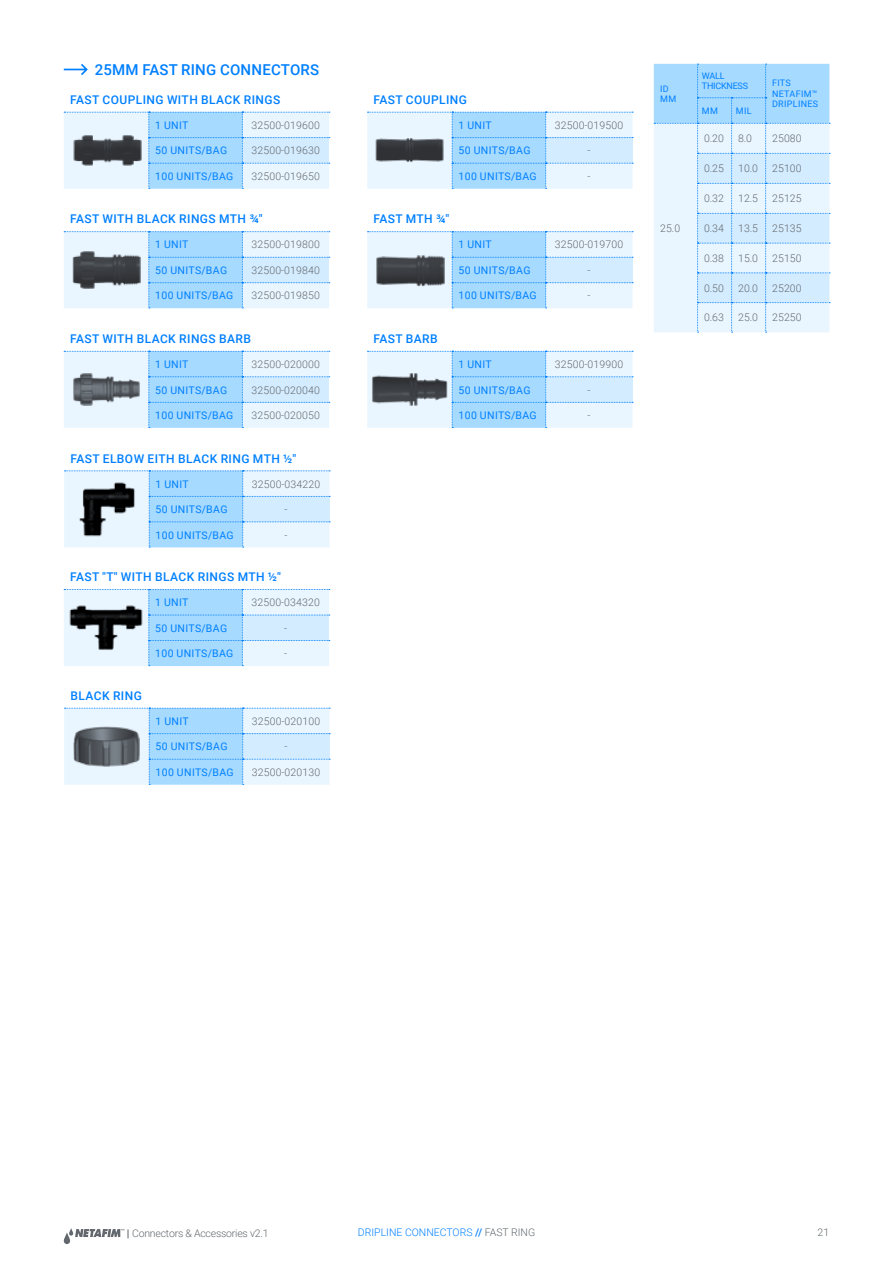
<style>
.page{position:relative;width:893px;height:1263px;background:#fff}
.page>*{position:absolute;margin:0;border:0;box-sizing:border-box;transform-origin:0 0}
.headline_regualr{font:500 15px "Roboto";letter-spacing:.015em;color:#0080ff}
.table_product_name{font:500 12px "Roboto";letter-spacing:.035em;color:#0080ff}
.table_cell_small{font:300 10.5px "Roboto";letter-spacing:.015em;color:#62686d}
.table_header{font:10.5px "Roboto";letter-spacing:.035em;color:#0080ff}
.t1{font:300 10.5px "Roboto";color:#0080ff}
.table_cell_small-2{font:300 10.5px "Roboto";letter-spacing:-.02em;color:#62686d}
.table_header_small{font:9px/10.5px "Roboto";letter-spacing:.035em;color:#0080ff}
.table_header_small-2{font:9px/10.5px "Roboto";letter-spacing:-.025em;color:#0080ff}
.s1{font-weight:900}
.s2{font-weight:500}
.s3{color:#62686d}
</style>
<div class="page">
<svg style="left:64px;top:1228px;width:60px;height:16px"></svg>
<svg style="left:64px;top:64px;width:24px;height:11px"></svg>
<svg style="left:654px;top:64px;width:176px;height:269px;background:#cde9ff"></svg>
<svg style="left:64px;top:112px;width:266px;height:77px;background:#c8e7ff"></svg>
<img style="left:69px;top:134px;width:74px;height:33px">
<svg style="left:64px;top:351px;width:266px;height:77px;background:#c8e7ff"></svg>
<img style="left:70px;top:372px;width:72px;height:35px">
<svg style="left:64px;top:231px;width:266px;height:77px;background:#c7e6ff"></svg>
<img style="left:70px;top:249px;width:72px;height:42px">
<svg style="left:64px;top:589px;width:266px;height:77px;background:#c3e5ff"></svg>
<img style="left:66px;top:595px;width:80px;height:66px">
<svg style="left:64px;top:708px;width:266px;height:77px;background:#c7e7ff"></svg>
<img style="left:71px;top:725px;width:71px;height:43px">
<svg style="left:367px;top:351px;width:266px;height:77px;background:#c8e7ff"></svg>
<img style="left:370px;top:372px;width:80px;height:35px">
<svg style="left:367px;top:231px;width:266px;height:77px;background:#c8e7ff"></svg>
<img style="left:373px;top:252px;width:73px;height:36px">
<svg style="left:64px;top:470px;width:266px;height:78px;background:#c2e4ff"></svg>
<img style="left:67px;top:478px;width:80px;height:62px">
<svg style="left:367px;top:112px;width:266px;height:77px;background:#cae8ff"></svg>
<img style="left:374px;top:137px;width:72px;height:27px">
<p class="headline_regualr" style="left:95px;top:59px;width:226px">25MM FAST RING CONNECTORS</p>
<p class="table_product_name" style="left:70px;top:91px;width:212px">FAST COUPLING WITH BLACK RINGS</p>
<p class="table_header" style="left:155px;top:118px;width:35px">1 UNIT</p>
<p class="table_cell_small" style="left:252px;top:118px;width:70px">32500-019600</p>
<p class="table_header" style="left:155px;top:143px;width:73px">50 UNITS/BAG</p>
<p class="table_cell_small" style="left:252px;top:143px;width:70px">32500-019630</p>
<p class="table_header" style="left:155px;top:169px;width:80px">100 UNITS/BAG</p>
<p class="table_cell_small" style="left:252px;top:169px;width:70px">32500-019650</p>
<p class="table_product_name" style="left:70px;top:211px;width:194px">FAST WITH BLACK RINGS MTH ¾"</p>
<p class="table_header" style="left:155px;top:237px;width:35px">1 UNIT</p>
<p class="table_cell_small" style="left:252px;top:237px;width:70px">32500-019800</p>
<p class="table_header" style="left:155px;top:263px;width:73px">50 UNITS/BAG</p>
<p class="table_cell_small" style="left:252px;top:263px;width:70px">32500-019840</p>
<p class="table_header" style="left:155px;top:288px;width:80px">100 UNITS/BAG</p>
<p class="table_cell_small" style="left:252px;top:288px;width:70px">32500-019850</p>
<p class="table_product_name" style="left:70px;top:330px;width:182px">FAST WITH BLACK RINGS BARB</p>
<p class="table_header" style="left:155px;top:357px;width:35px">1 UNIT</p>
<p class="table_cell_small" style="left:252px;top:357px;width:70px">32500-020000</p>
<p class="table_header" style="left:155px;top:382px;width:73px">50 UNITS/BAG</p>
<p class="table_cell_small" style="left:252px;top:382px;width:70px">32500-020040</p>
<p class="table_header" style="left:155px;top:408px;width:80px">100 UNITS/BAG</p>
<p class="table_cell_small" style="left:252px;top:408px;width:70px">32500-020050</p>
<p class="table_product_name" style="left:71px;top:450px;width:227px">FAST ELBOW EITH BLACK RING MTH ½"</p>
<p class="table_header" style="left:156px;top:476px;width:35px">1 UNIT</p>
<p class="table_cell_small" style="left:252px;top:476px;width:70px">32500-034220</p>
<p class="table_header" style="left:156px;top:502px;width:73px">50 UNITS/BAG</p>
<p class="table_cell_small" style="left:285px;top:502px;width:5px">-</p>
<p class="table_header" style="left:156px;top:527px;width:80px">100 UNITS/BAG</p>
<p class="table_cell_small" style="left:285px;top:527px;width:5px">-</p>
<p class="table_product_name" style="left:70px;top:569px;width:212px">FAST "T" WITH BLACK RINGS MTH ½"</p>
<p class="table_header" style="left:155px;top:595px;width:35px">1 UNIT</p>
<p class="table_cell_small" style="left:252px;top:595px;width:70px">32500-034320</p>
<p class="table_header" style="left:155px;top:621px;width:73px">50 UNITS/BAG</p>
<p class="table_cell_small" style="left:284px;top:621px;width:5px">-</p>
<p class="table_header" style="left:155px;top:646px;width:80px">100 UNITS/BAG</p>
<p class="table_cell_small" style="left:284px;top:646px;width:5px">-</p>
<p class="table_product_name" style="left:71px;top:687px;width:73px">BLACK RING</p>
<p class="table_header" style="left:156px;top:714px;width:35px">1 UNIT</p>
<p class="table_cell_small" style="left:252px;top:714px;width:70px">32500-020100</p>
<p class="table_header" style="left:156px;top:739px;width:73px">50 UNITS/BAG</p>
<p class="table_cell_small" style="left:285px;top:739px;width:5px">-</p>
<p class="table_header" style="left:156px;top:765px;width:80px">100 UNITS/BAG</p>
<p class="table_cell_small" style="left:252px;top:765px;width:70px">32500-020130</p>
<p class="table_product_name" style="left:373px;top:91px;width:95px">FAST COUPLING</p>
<p class="table_header" style="left:459px;top:118px;width:35px">1 UNIT</p>
<p class="table_cell_small" style="left:555px;top:118px;width:70px">32500-019500</p>
<p class="table_header" style="left:459px;top:143px;width:73px">50 UNITS/BAG</p>
<p class="table_cell_small" style="left:588px;top:143px;width:5px">-</p>
<p class="table_header" style="left:459px;top:169px;width:80px">100 UNITS/BAG</p>
<p class="table_cell_small" style="left:588px;top:169px;width:5px">-</p>
<p class="table_product_name" style="left:373px;top:211px;width:77px">FAST MTH ¾"</p>
<p class="table_header" style="left:459px;top:237px;width:35px">1 UNIT</p>
<p class="table_cell_small" style="left:555px;top:237px;width:70px">32500-019700</p>
<p class="table_header" style="left:459px;top:263px;width:73px">50 UNITS/BAG</p>
<p class="table_cell_small" style="left:588px;top:263px;width:5px">-</p>
<p class="table_header" style="left:459px;top:288px;width:80px">100 UNITS/BAG</p>
<p class="table_cell_small" style="left:588px;top:288px;width:5px">-</p>
<p class="table_product_name" style="left:373px;top:330px;width:66px">FAST BARB</p>
<p class="table_header" style="left:459px;top:357px;width:35px">1 UNIT</p>
<p class="table_cell_small" style="left:555px;top:357px;width:70px">32500-019900</p>
<p class="table_header" style="left:459px;top:382px;width:73px">50 UNITS/BAG</p>
<p class="table_cell_small" style="left:588px;top:382px;width:5px">-</p>
<p class="table_header" style="left:459px;top:408px;width:80px">100 UNITS/BAG</p>
<p class="table_cell_small" style="left:588px;top:408px;width:5px">-</p>
<p class="table_header_small" style="left:660px;top:83px;width:10px">ID</p>
<p class="table_header_small" style="left:660px;top:93px;width:18px">MM</p>
<p class="table_cell_small" style="left:660px;top:221px;width:22px">25.0</p>
<p class="table_header_small-2" style="left:702px;top:70px;width:48px">WALL<br>THICKNESS</p>
<p class="table_header_small" style="left:772px;top:78px;width:48px">FITS<br>NETAFIM™<br>DRIPLINES</p>
<p class="table_header_small" style="left:702px;top:105px;width:18px">MM</p>
<p class="table_header_small" style="left:736px;top:105px;width:17px">MIL</p>
<p class="table_cell_small" style="left:704px;top:131px;width:22px">0.20</p>
<p class="table_cell_small" style="left:738px;top:131px;width:16px">8.0</p>
<p class="table_cell_small" style="left:772px;top:131px;width:31px">25080</p>
<p class="table_cell_small" style="left:704px;top:161px;width:22px">0.25</p>
<p class="table_cell_small" style="left:738px;top:161px;width:22px">10.0</p>
<p class="table_cell_small" style="left:772px;top:161px;width:31px">25100</p>
<p class="table_cell_small" style="left:704px;top:191px;width:22px">0.32</p>
<p class="table_cell_small" style="left:738px;top:191px;width:22px">12.5</p>
<p class="table_cell_small" style="left:772px;top:191px;width:31px">25125</p>
<p class="table_cell_small" style="left:704px;top:221px;width:22px">0.34</p>
<p class="table_cell_small" style="left:738px;top:221px;width:22px">13.5</p>
<p class="table_cell_small" style="left:772px;top:221px;width:31px">25135</p>
<p class="table_cell_small" style="left:704px;top:251px;width:22px">0.38</p>
<p class="table_cell_small" style="left:738px;top:251px;width:22px">15.0</p>
<p class="table_cell_small" style="left:772px;top:251px;width:31px">25150</p>
<p class="table_cell_small" style="left:704px;top:281px;width:22px">0.50</p>
<p class="table_cell_small" style="left:738px;top:281px;width:22px">20.0</p>
<p class="table_cell_small" style="left:772px;top:281px;width:31px">25200</p>
<p class="table_cell_small" style="left:704px;top:310px;width:22px">0.63</p>
<p class="table_cell_small" style="left:738px;top:310px;width:22px">25.0</p>
<p class="table_cell_small" style="left:772px;top:310px;width:31px">25250</p>
<p class="table_cell_small-2" style="left:127px;top:1225px;width:143px"><span class="s1">|</span> Connectors &amp; Accessories v2.1</p>
<p class="t1" style="left:358px;top:1225px;width:179px">DRIPLINE CONNECTORS <span class="s2">//</span> <span class="s3">FAST RING</span></p>
<p class="table_cell_small" style="left:817px;top:1225px;width:13px">21</p>
</div>
